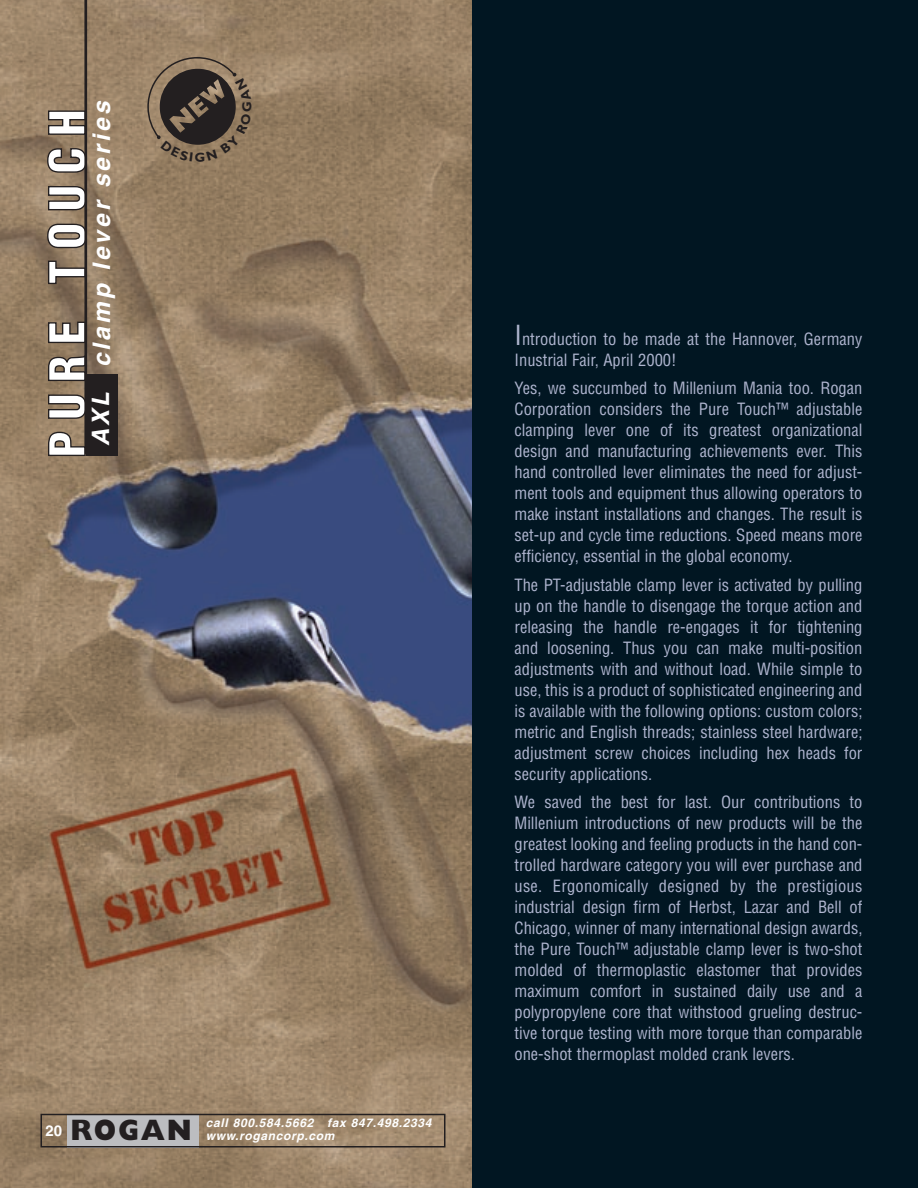
<style>
.page{position:relative;width:918px;height:1188px;background:#fff}
.page>*{position:absolute;margin:0;border:0;box-sizing:border-box;transform-origin:0 0}
.t1{font:800 29.7px "Gill Sans";letter-spacing:.065em;color:#231f20;scale:.91 1}
.t2{font:italic 700 24.3px "Helvetica";color:#fff}
.t3{font:italic 700 24px "Helvetica";color:#fff}
.t4{font:condensed 16.5px/21px "Helvetica";color:#afb5cf;text-align:justify}
.t5{font:italic 700 12px "Helvetica";letter-spacing:.055em;color:#fff}
.s1{font-family:"Helvetica";font-weight:700;font-size:15px;color:#fff}
.s2{font-size:27px}
</style>
<div class="page">
<img style="left:0;top:0;width:472px;height:1188px">
<div style="left:68px;top:1114px;width:131px;height:34px;background:#bcbdc0"></div>
<div style="left:40px;top:1114px;width:406px;height:34px;border:2px solid #231f20"></div>
<div style="left:472px;top:0;width:446px;height:1188px;background:#011622"></div>
<svg style="left:47px;top:431px;width:39px;height:26px"></svg>
<svg style="left:47px;top:394px;width:37px;height:26px"></svg>
<svg style="left:47px;top:355px;width:37px;height:27px"></svg>
<svg style="left:47px;top:321px;width:37px;height:23px"></svg>
<svg style="left:47px;top:260px;width:37px;height:25px"></svg>
<svg style="left:46px;top:223px;width:38px;height:26px"></svg>
<svg style="left:47px;top:185px;width:37px;height:26px"></svg>
<svg style="left:46px;top:147px;width:38px;height:26px"></svg>
<svg style="left:47px;top:110px;width:37px;height:26px"></svg>
<hr style="left:84px;top:0;width:3px;height:454px;background:#231f20">
<div style="left:86px;top:374px;width:32px;height:82px;background:#231f20"></div>
<svg style="left:147px;top:56px;width:105px;height:106px;background:#705f4e"></svg>
<h2 class="t2" style="left:93px;top:367px;width:272px;rotate:-90deg">clamp lever series</h2>
<h3 class="t3" style="left:92px;top:446px;width:55px;rotate:-90deg">AXL</h3>
<h1 class="t1" style="left:46px;top:1120px;width:162px"><span class="s1">20</span> ROGAN</h1>
<p class="t5" style="left:206px;top:1118px;width:227px">call 800.584.5662 fax 847.498.2334</p>
<p class="t5" style="left:206px;top:1132px;width:130px">www.rogancorp.com</p>
<p class="t4" style="left:514px;top:330px;width:349px"><span class="s2">I</span>ntroduction to be made at the Hannover, Germany<br>Inustrial Fair, April 2000!</p>
<p class="t4" style="left:515px;top:379px;width:350px">Yes, we succumbed to Millenium Mania too. Rogan Corporation considers the Pure Touch™ adjustable clamping lever one of its greatest organizational design and manufacturing achievements ever. This hand controlled lever eliminates the need for adjust&shy;ment tools and equipment thus allowing operators to make instant installations and changes. The result is set-up and cycle time reductions. Speed means more efficiency, essential in the global economy.</p>
<p class="t4" style="left:515px;top:576px;width:350px">The PT-adjustable clamp lever is activated by pulling up on the handle to disengage the torque action and releasing the handle re-engages it for tightening and loosening. Thus you can make multi-position adjustments with and without load. While simple to use, this is a product of sophisticated engineering and is available with the following options: custom colors; metric and English threads; stainless steel hardware; adjustment screw choices including hex heads for security applications.</p>
<p class="t4" style="left:515px;top:793px;width:350px">We saved the best for last. Our contributions to Millenium introductions of new products will be the greatest looking and feeling products in the hand con&shy;trolled hardware category you will ever purchase and use. Ergonomically designed by the prestigious industrial design firm of Herbst, Lazar and Bell of Chicago, winner of many international design awards, the Pure Touch™ adjustable clamp lever is two-shot molded of thermoplastic elastomer that provides maximum comfort in sustained daily use and a polypropylene core that withstood grueling destruc&shy;tive torque testing with more torque than comparable one-shot thermoplast molded crank levers.</p>
</div>
